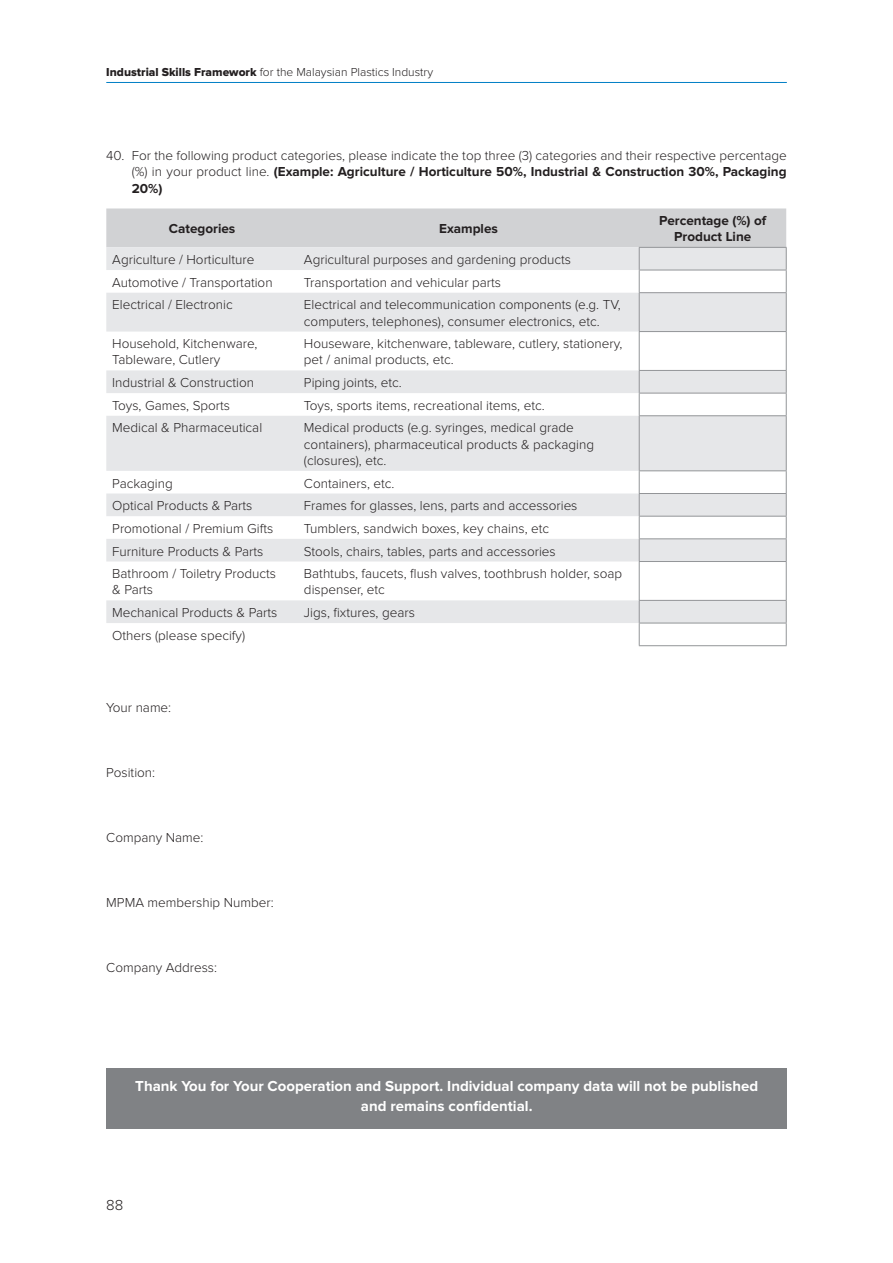
<style>
.page{position:relative;width:893px;height:1263px;background:#fff}
.page>*{position:absolute;margin:0;border:0;box-sizing:border-box;transform-origin:0 0}
.t1{font:700 15px/19.5px "Proxima Nova";color:#fff;text-align:center}
.t2{font:300 15px "Proxima Nova";color:#231f20}
.t3{font:300 13.5px/16.2px "Proxima Nova";color:#231f20}
.t4{font:700 13.5px/16.2px "Proxima Nova";color:#231f20;text-align:center}
.t5{font:300 12px "Proxima Nova";color:#231f20}
.s1{font-family:"Proxima Nova Extrabld";font-weight:400}
.s2{font-weight:700}
</style>
<div class="page">
<hr style="left:106px;top:82px;width:681px;height:1px;background:#007ec5">
<svg style="left:106px;top:292px;width:680px;height:331px;fill:#e6e7e9"></svg>
<svg style="left:106px;top:208px;width:681px;height:84px"></svg>
<hr style="left:639px;top:292px;width:148px;height:1px;background:#939598">
<hr style="left:639px;top:293px;width:1px;height:38px;background:#939598">
<hr style="left:786px;top:293px;width:1px;height:38px;background:#939598">
<hr style="left:639px;top:331px;width:148px;height:1px;background:#939598">
<hr style="left:639px;top:332px;width:1px;height:38px;background:#939598">
<hr style="left:786px;top:332px;width:1px;height:38px;background:#939598">
<hr style="left:639px;top:370px;width:148px;height:1px;background:#939598">
<hr style="left:639px;top:393px;width:148px;height:1px;background:#939598">
<svg style="left:639px;top:371px;width:1px;height:44px"></svg>
<svg style="left:786px;top:371px;width:1px;height:44px"></svg>
<hr style="left:639px;top:415px;width:148px;height:1px;background:#939598">
<hr style="left:639px;top:416px;width:1px;height:54px;background:#939598">
<hr style="left:786px;top:416px;width:1px;height:54px;background:#939598">
<hr style="left:639px;top:470px;width:148px;height:1px;background:#939598">
<hr style="left:639px;top:493px;width:148px;height:1px;background:#939598">
<hr style="left:639px;top:516px;width:148px;height:1px;background:#939598">
<hr style="left:639px;top:538px;width:148px;height:1px;background:#939598">
<svg style="left:639px;top:471px;width:1px;height:90px"></svg>
<svg style="left:786px;top:471px;width:1px;height:90px"></svg>
<hr style="left:639px;top:561px;width:148px;height:1px;background:#939598">
<hr style="left:639px;top:562px;width:1px;height:38px;background:#939598">
<hr style="left:786px;top:562px;width:1px;height:38px;background:#939598">
<hr style="left:639px;top:600px;width:148px;height:1px;background:#939598">
<hr style="left:639px;top:623px;width:148px;height:1px;background:#939598">
<svg style="left:639px;top:601px;width:1px;height:44px"></svg>
<svg style="left:786px;top:601px;width:1px;height:44px"></svg>
<hr style="left:639px;top:645px;width:148px;height:1px;background:#939598">
<div style="left:106px;top:1068px;width:681px;height:61px;background:#808285"></div>
<p class="t5" style="left:106px;top:66px;width:328px"><span class="s1">Industrial Skills Framework</span> for the Malaysian Plastics Industry</p>
<p class="t3" style="left:132px;top:148px;width:656px;text-align:justify;text-indent:-26px">40. For the following product categories, please indicate the top three (3) categories and their respective percentage (%) in your product line. <span class="s2">(Example: Agriculture / Horticulture 50%, Industrial &amp; Construction 30%, Packaging 20%)</span></p>
<p class="t4" style="left:169px;top:221px;width:68px">Categories</p>
<p class="t4" style="left:439px;top:221px;width:60px">Examples</p>
<p class="t4" style="left:659px;top:213px;width:109px">Percentage (%) of<br>Product Line</p>
<p class="t3" style="left:112px;top:252px;width:144px">Agriculture / Horticulture</p>
<p class="t3" style="left:304px;top:252px;width:269px">Agricultural purposes and gardening products</p>
<p class="t3" style="left:112px;top:275px;width:162px">Automotive / Transportation</p>
<p class="t3" style="left:304px;top:275px;width:199px">Transportation and vehicular parts</p>
<p class="t3" style="left:112px;top:297px;width:122px">Electrical / Electronic</p>
<p class="t3" style="left:304px;top:297px;width:318px">Electrical and telecommunication components (e.g. TV, computers, telephones), consumer electronics, etc.</p>
<p class="t3" style="left:112px;top:336px;width:147px">Household, Kitchenware,<br>Tableware, Cutlery</p>
<p class="t3" style="left:304px;top:336px;width:320px">Houseware, kitchenware, tableware, cutlery, stationery, pet / animal products, etc.</p>
<p class="t3" style="left:112px;top:375px;width:143px">Industrial &amp; Construction</p>
<p class="t3" style="left:304px;top:375px;width:99px">Piping joints, etc.</p>
<p class="t3" style="left:112px;top:398px;width:119px">Toys, Games, Sports</p>
<p class="t3" style="left:304px;top:398px;width:242px">Toys, sports items, recreational items, etc.</p>
<p class="t3" style="left:112px;top:420px;width:151px">Medical &amp; Pharmaceutical</p>
<p class="t3" style="left:304px;top:420px;width:292px">Medical products (e.g. syringes, medical grade containers), pharmaceutical products &amp; packaging (closures), etc.</p>
<p class="t3" style="left:112px;top:475px;width:62px">Packaging</p>
<p class="t3" style="left:304px;top:475px;width:92px">Containers, etc.</p>
<p class="t3" style="left:112px;top:498px;width:142px">Optical Products &amp; Parts</p>
<p class="t3" style="left:304px;top:498px;width:275px">Frames for glasses, lens, parts and accessories</p>
<p class="t3" style="left:112px;top:521px;width:162px">Promotional / Premium Gifts</p>
<p class="t3" style="left:304px;top:521px;width:247px">Tumblers, sandwich boxes, key chains, etc</p>
<p class="t3" style="left:112px;top:543px;width:153px">Furniture Products &amp; Parts</p>
<p class="t3" style="left:304px;top:543px;width:253px">Stools, chairs, tables, parts and accessories</p>
<p class="t3" style="left:112px;top:566px;width:165px">Bathroom / Toiletry Products &amp; Parts</p>
<p class="t3" style="left:304px;top:566px;width:320px">Bathtubs, faucets, flush valves, toothbrush holder, soap dispenser, etc</p>
<p class="t3" style="left:112px;top:605px;width:167px">Mechanical Products &amp; Parts</p>
<p class="t3" style="left:304px;top:605px;width:112px">Jigs, fixtures, gears</p>
<p class="t3" style="left:112px;top:628px;width:134px">Others (please specify)</p>
<p class="t3" style="left:106px;top:700px;width:66px">Your name:</p>
<p class="t3" style="left:106px;top:765px;width:50px">Position:</p>
<p class="t3" style="left:106px;top:830px;width:99px">Company Name:</p>
<p class="t3" style="left:106px;top:895px;width:169px">MPMA membership Number:</p>
<p class="t3" style="left:106px;top:960px;width:112px">Company Address:</p>
<p class="t1" style="left:135px;top:1077px;width:624px">Thank You for Your Cooperation and Support. Individual company data will not be published and remains confidential.</p>
<p class="t2" style="left:106px;top:1198px;width:19px">88</p>
</div>
